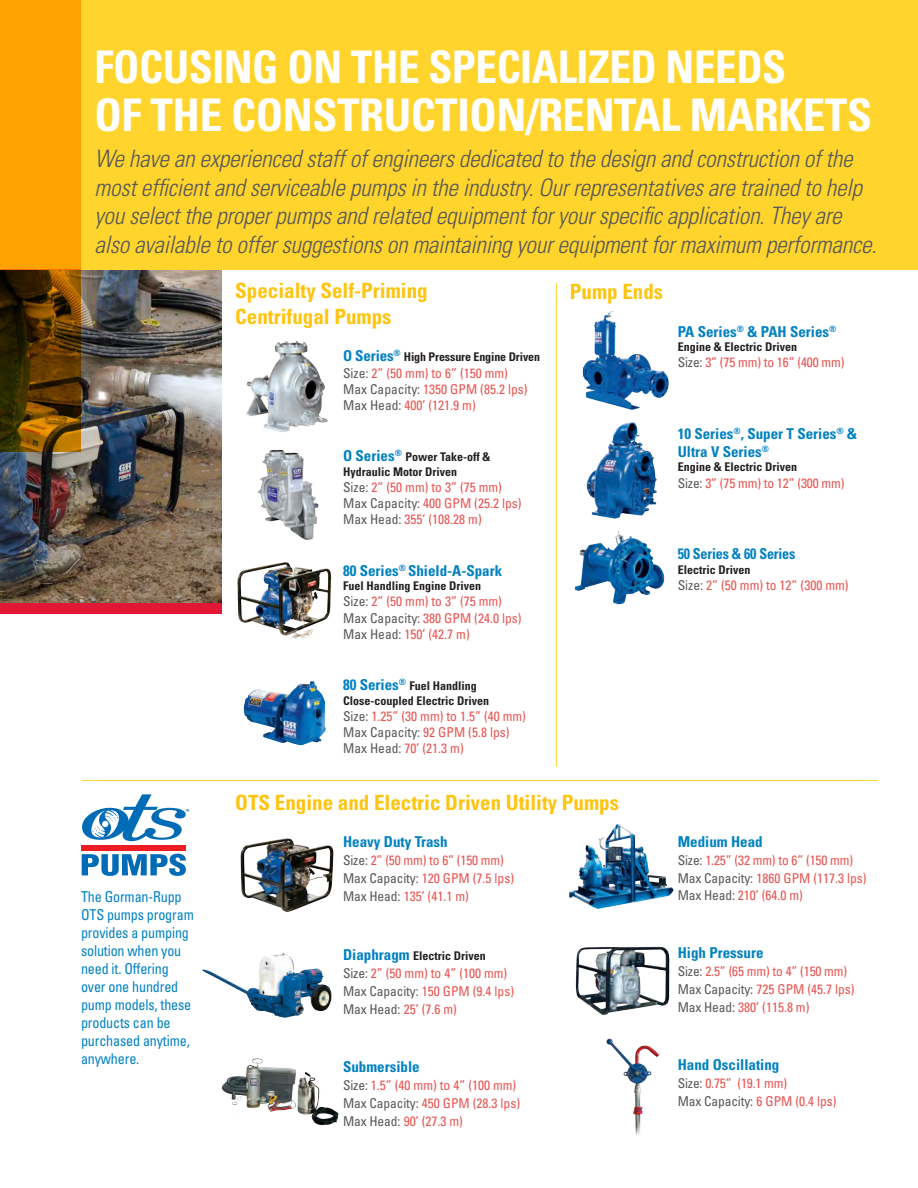
<style>
.page{position:relative;width:918px;height:1188px;background:#fff}
.page>*{position:absolute;margin:0;border:0;box-sizing:border-box;transform-origin:0 0}
.BlueHeadline{font:700 condensed 45px/48px "Univers LT Std";letter-spacing:-.01em;color:#fff;scale:.96 1}
.Italic_Grey_Headline{font:italic 300 condensed 24px/28.8px "Univers LT Std";letter-spacing:-.01em;color:#57585a}
.SUBHEAD{font:700 condensed 21px/25.2px "Univers LT Std";color:#fec40e}
.Copy_Black{font:condensed 15px/18px "Univers LT Std";letter-spacing:-.01em;color:#0081c2;scale:.94 1}
.blue_product_name_sm{font:700 condensed 15px/18px "Univers LT Std";color:#0081c2}
.blue_product_name_sm-2{font:700 condensed 15px "Univers LT Std";color:#0081c2;scale:.94 1}
.blue_product_name_sm-3{font:condensed 13.5px "Univers LT Std";letter-spacing:-.01em;color:#e85653}
.SubheadBlue_12pt{font:condensed 13.5px/16.2px "Univers LT Std";color:#e85653}
.blue_product_name_sm-4{font:condensed 13.5px "Univers LT Std";letter-spacing:-.01em;color:#57585a}
.blue_product_name_sm-5{font:700 condensed 12px/14.4px "Univers LT Std";color:#231f20}
.s1{font-size:15px;color:#0081c2}
.s2{color:#57585a}
.s3{color:#e85653}
</style>
<div class="page">
<img style="left:246px;top:341px;width:82px;height:91px">
<hr style="left:556px;top:283px;width:1px;height:484px;background:#ffd42c">
<img style="left:574px;top:538px;width:91px;height:67px">
<img style="left:0;top:270px;width:222px;height:333px">
<div style="left:0;top:0;width:918px;height:270px;background:#ffd42c"></div>
<div style="left:0;top:0;width:81px;height:270px;background:#fea202"></div>
<svg style="left:0;top:270px;width:81px;height:182px;background:#553600"></svg>
<div style="left:0;top:603px;width:222px;height:11px;background:#e21736"></div>
<img style="left:221px;top:1058px;width:118px;height:68px">
<img style="left:575px;top:947px;width:95px;height:69px">
<img style="left:569px;top:824px;width:105px;height:85px">
<svg style="left:82px;top:794px;width:107px;height:47px"></svg>
<div style="left:82px;top:845px;width:104px;height:5px;background:#ee1d23"></div>
<svg style="left:82px;top:854px;width:104px;height:22px"></svg>
<hr style="left:82px;top:780px;width:796px;height:1px;background:#ffd42c">
<img style="left:240px;top:838px;width:94px;height:74px">
<img style="left:606px;top:1038px;width:54px;height:98px">
<img style="left:257px;top:449px;width:62px;height:91px">
<img style="left:586px;top:422px;width:71px;height:116px">
<img style="left:582px;top:311px;width:87px;height:99px">
<img style="left:243px;top:681px;width:83px;height:64px">
<img style="left:237px;top:562px;width:95px;height:77px">
<img style="left:202px;top:953px;width:130px;height:65px">
<p class="BlueHeadline" style="left:94px;top:43px;width:811px">FOCUSING ON THE SPECIALIZED NEEDS<br>OF THE CONSTRUCTION/RENTAL MARKETS</p>
<p class="Italic_Grey_Headline" style="left:94px;top:144px;width:784px">We have an experienced staff of engineers dedicated to the design and construction of the most efficient and serviceable pumps in the industry. Our representatives are trained to help you select the proper pumps and related equipment for your specific application. They are also available to offer suggestions on maintaining your equipment for maximum performance.</p>
<p class="Copy_Black" style="left:81px;top:887px;width:122px">The Gorman-Rupp<br>OTS pumps program provides a pumping solution when you need it. Offering over one hundred pump models, these products can be purchased anytime, anywhere.</p>
<p class="SUBHEAD" style="left:235px;top:278px;width:194px">Specialty Self-Priming<br>Centrifugal Pumps</p>
<p class="blue_product_name_sm-5" style="left:343px;top:350px;width:198px"><span class="s1">O Series</span><sup>®</sup> High Pressure Engine Driven</p>
<p class="SubheadBlue_12pt" style="left:343px;top:365px;width:186px"><span class="s2">Size:</span> 2” (50 mm) to 6” (150 mm)<br><span class="s2">Max Capacity:</span> 1350 GPM (85.2 lps)<br><span class="s2">Max Head:</span> 400’ (121.9 m)</p>
<p class="blue_product_name_sm-5" style="left:343px;top:450px;width:149px"><span class="s1">O Series</span><sup>®</sup> Power Take-off &amp;<br>Hydraulic Motor Driven</p>
<p class="SubheadBlue_12pt" style="left:343px;top:479px;width:180px"><span class="s2">Size:</span> 2” (50 mm) to 3” (75 mm)<br><span class="s2">Max Capacity:</span> 400 GPM (25.2 lps)<br><span class="s2">Max Head:</span> 355’ (108.28 m)</p>
<p class="blue_product_name_sm" style="left:343px;top:561px;width:161px">80 Series<sup>®</sup> Shield-A-Spark</p>
<p class="blue_product_name_sm-5" style="left:343px;top:579px;width:139px">Fuel Handling Engine Driven</p>
<p class="SubheadBlue_12pt" style="left:343px;top:593px;width:180px"><span class="s2">Size:</span> 2” (50 mm) to 3” (75 mm)<br><span class="s2">Max Capacity:</span> 380 GPM (24.0 lps)<br><span class="s2">Max Head:</span> 150’ (42.7 m)</p>
<p class="blue_product_name_sm-5" style="left:343px;top:679px;width:147px"><span class="s1">80 Series</span><sup>®</sup> Fuel Handling<br>Close-coupled Electric Driven</p>
<p class="SubheadBlue_12pt" style="left:343px;top:708px;width:184px"><span class="s2">Size:</span> 1.25” (30 mm) to 1.5” (40 mm)<br><span class="s2">Max Capacity:</span> 92 GPM (5.8 lps)<br><span class="s2">Max Head:</span> 70’ (21.3 m)</p>
<p class="SUBHEAD" style="left:570px;top:279px;width:95px">Pump Ends</p>
<p class="blue_product_name_sm" style="left:678px;top:322px;width:160px">PA Series<sup>®</sup> &amp; PAH Series<sup>®</sup></p>
<p class="blue_product_name_sm-5" style="left:678px;top:340px;width:121px">Engine &amp; Electric Driven</p>
<p class="blue_product_name_sm-3" style="left:678px;top:354px;width:168px"><span class="s2">Size:</span> 3” (75 mm) to 16” (400 mm)</p>
<p class="blue_product_name_sm" style="left:678px;top:425px;width:181px">10 Series<sup>®</sup>, Super T Series<sup>®</sup> &amp;<br>Ultra V Series<sup>®</sup></p>
<p class="blue_product_name_sm-5" style="left:678px;top:460px;width:121px">Engine &amp; Electric Driven</p>
<p class="blue_product_name_sm-3" style="left:678px;top:474px;width:168px"><span class="s2">Size:</span> 3” (75 mm) to 12” (300 mm)</p>
<p class="blue_product_name_sm-2" style="left:678px;top:545px;width:127px">50 Series &amp; 60 Series</p>
<p class="blue_product_name_sm-5" style="left:678px;top:562px;width:74px">Electric Driven</p>
<p class="blue_product_name_sm-3" style="left:678px;top:576px;width:172px"><span class="s2">Size:</span> 2” (50 mm) to 12” (300 mm)</p>
<p class="SUBHEAD" style="left:235px;top:789px;width:385px">OTS Engine and Electric Driven Utility Pumps</p>
<p class="blue_product_name_sm" style="left:343px;top:833px;width:106px">Heavy Duty Trash</p>
<p class="blue_product_name_sm-3" style="left:343px;top:852px;width:162px"><span class="s2">Size:</span> 2” (50 mm) to 6” (150 mm)</p>
<p class="blue_product_name_sm-3" style="left:343px;top:870px;width:173px"><span class="s2">Max Capacity:</span> 120 GPM (7.5 lps)</p>
<p class="blue_product_name_sm-3" style="left:343px;top:888px;width:127px"><span class="s2">Max Head:</span> 135’ (41.1 m)</p>
<p class="blue_product_name_sm" style="left:678px;top:833px;width:86px">Medium Head</p>
<p class="blue_product_name_sm-3" style="left:678px;top:852px;width:177px"><span class="s2">Size:</span> 1.25” (32 mm) to 6” (150 mm)</p>
<p class="blue_product_name_sm-3" style="left:678px;top:870px;width:190px"><span class="s2">Max Capacity:</span> 1860 GPM (117.3 lps)</p>
<p class="blue_product_name_sm-3" style="left:678px;top:886px;width:127px"><span class="s2">Max Head:</span> 210’ (64.0 m)</p>
<p class="blue_product_name_sm-5" style="left:343px;top:948px;width:144px"><span class="s1">Diaphragm</span> Electric Driven</p>
<p class="blue_product_name_sm-3" style="left:343px;top:964px;width:166px"><span class="s2">Size:</span> 2” (50 mm) to 4” (100 mm)</p>
<p class="blue_product_name_sm-3" style="left:343px;top:982px;width:173px"><span class="s2">Max Capacity:</span> 150 GPM (9.4 lps)</p>
<p class="blue_product_name_sm-3" style="left:343px;top:1000px;width:115px"><span class="s2">Max Head:</span> 25’ (7.6 m)</p>
<p class="blue_product_name_sm" style="left:343px;top:1057px;width:78px">Submersible</p>
<p class="blue_product_name_sm-3" style="left:343px;top:1076px;width:175px"><span class="s2">Size:</span> 1.5” (40 mm) to 4” (100 mm)</p>
<p class="blue_product_name_sm-3" style="left:343px;top:1094px;width:179px"><span class="s2">Max Capacity:</span> 450 GPM (28.3 lps)</p>
<p class="blue_product_name_sm-3" style="left:343px;top:1112px;width:121px"><span class="s2">Max Head:</span> 90’ (27.3 m)</p>
<p class="blue_product_name_sm" style="left:678px;top:943px;width:87px">High Pressure</p>
<p class="blue_product_name_sm-3" style="left:678px;top:962px;width:171px"><span class="s2">Size:</span> 2.5” (65 mm) to 4” (150 mm)</p>
<p class="blue_product_name_sm-3" style="left:678px;top:980px;width:179px"><span class="s2">Max Capacity:</span> 725 GPM (45.7 lps)</p>
<p class="blue_product_name_sm-3" style="left:678px;top:998px;width:133px"><span class="s2">Max Head:</span> 380’ (115.8 m)</p>
<p class="blue_product_name_sm" style="left:678px;top:1055px;width:103px">Hand Oscillating</p>
<p class="blue_product_name_sm-3" style="left:678px;top:1075px;width:111px"><span class="s2">Size:</span> 0.75” (19.1 mm)</p>
<p class="blue_product_name_sm-4" style="left:678px;top:1093px;width:161px">Max Capacity: <span class="s3">6 GPM (0.4 lps)</span></p>
</div>
